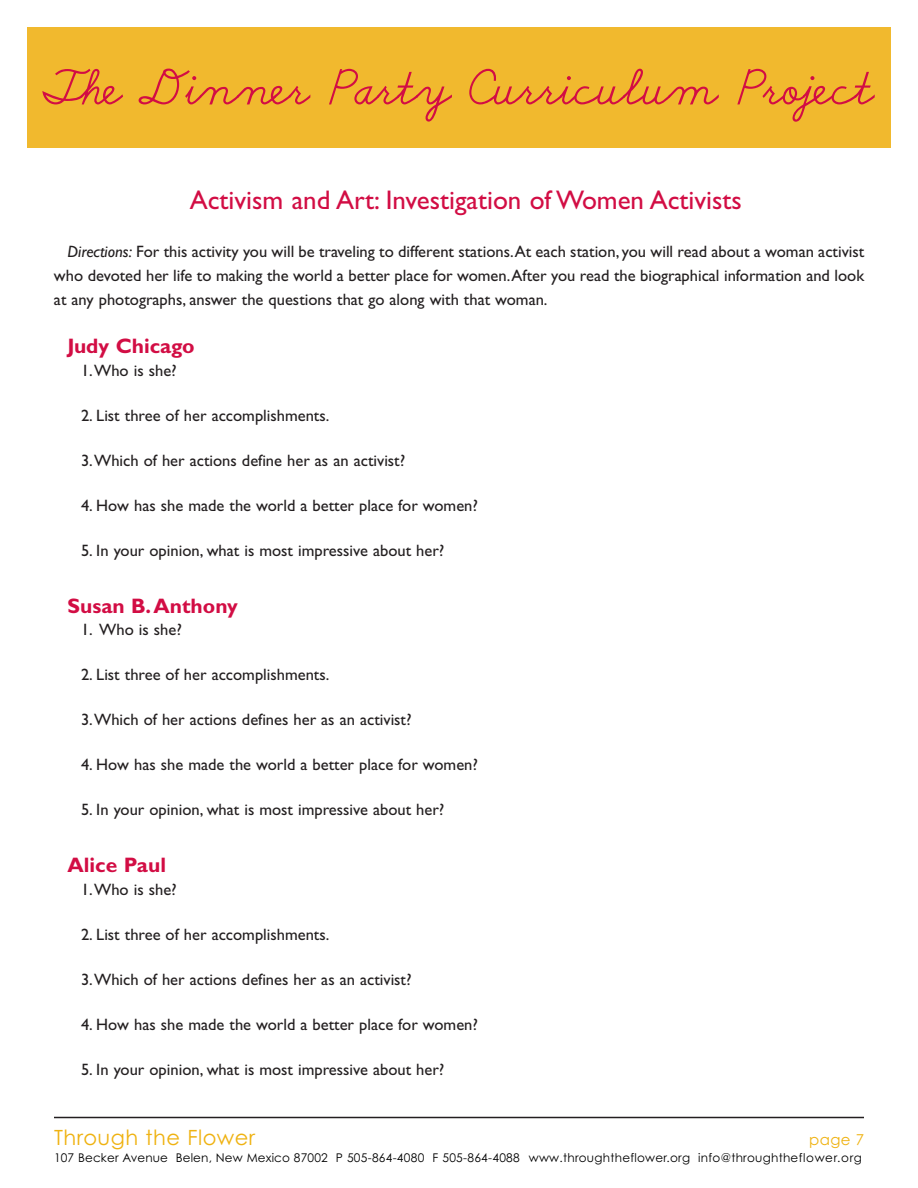
<style>
.page{position:relative;width:918px;height:1188px;background:#fff}
.page>*{position:absolute;margin:0;border:0;box-sizing:border-box;transform-origin:0 0}
.t1{font:53.25px "School Script";color:#d20d44}
.t2{font:27px "Gill Sans";color:#d20d44}
.t3{font:700 21px "Gill Sans";color:#d20d44}
.t4{font:21px "Century Gothic";letter-spacing:.02em;color:#efb211}
.t5{font:16.5px/24px "Gill Sans";color:#231f20;text-align:justify}
.t6{font:15px "Century Gothic";color:#efb211}
.t7{font:12px "Century Gothic";letter-spacing:.02em;color:#000}
.s1{font-style:italic}
</style>
<div class="page">
<hr style="left:54px;top:1117px;width:810px;height:1px;background:#231f20">
<div style="left:27px;top:27px;width:864px;height:120px;background:#f1b92e"></div>
<h1 class="t1" style="left:41px;top:55px;width:834px">The Dinner Party Curriculum Project</h1>
<h2 class="t2" style="left:190px;top:190px;width:554px">Activism and Art: Investigation of Women Activists</h2>
<p class="t5" style="left:54px;top:241px;width:812px;text-indent:14px"><span class="s1">Directions:</span> For this activity you will be traveling to different stations.At each station, you will read about a woman activist who devoted her life to making the world a better place for women.After you read the biographical information and look at any photographs, answer the questions that go along with that woman.</p>
<p class="t3" style="left:68px;top:338px;width:129px">Judy Chicago</p>
<p class="t5" style="left:81px;top:360px;width:97px">1.Who is she?</p>
<p class="t5" style="left:81px;top:405px;width:250px">2. List three of her accomplishments.</p>
<p class="t5" style="left:81px;top:450px;width:326px">3.Which of her actions define her as an activist?</p>
<p class="t5" style="left:81px;top:495px;width:398px">4. How has she made the world a better place for women?</p>
<p class="t5" style="left:81px;top:540px;width:365px">5. In your opinion, what is most impressive about her?</p>
<p class="t3" style="left:68px;top:598px;width:172px">Susan B.Anthony</p>
<p class="t5" style="left:81px;top:619px;width:102px">1. Who is she?</p>
<p class="t5" style="left:81px;top:664px;width:250px">2. List three of her accomplishments.</p>
<p class="t5" style="left:81px;top:709px;width:332px">3.Which of her actions defines her as an activist?</p>
<p class="t5" style="left:81px;top:754px;width:398px">4. How has she made the world a better place for women?</p>
<p class="t5" style="left:81px;top:799px;width:365px">5. In your opinion, what is most impressive about her?</p>
<p class="t3" style="left:68px;top:857px;width:100px">Alice Paul</p>
<p class="t5" style="left:81px;top:879px;width:97px">1.Who is she?</p>
<p class="t5" style="left:81px;top:924px;width:250px">2. List three of her accomplishments.</p>
<p class="t5" style="left:81px;top:969px;width:332px">3.Which of her actions defines her as an activist?</p>
<p class="t5" style="left:81px;top:1014px;width:398px">4. How has she made the world a better place for women?</p>
<p class="t5" style="left:81px;top:1059px;width:365px">5. In your opinion, what is most impressive about her?</p>
<p class="t4" style="left:54px;top:1126px;width:203px">Through the Flower</p>
<p class="t6" style="left:809px;top:1131px;width:56px">page 7</p>
<p class="t7" style="left:54px;top:1151px;width:810px">107 Becker Avenue Belen, New Mexico 87002 P 505-864-4080 F 505-864-4088 www.throughtheflower.org info@throughtheflower.org</p>
</div>
